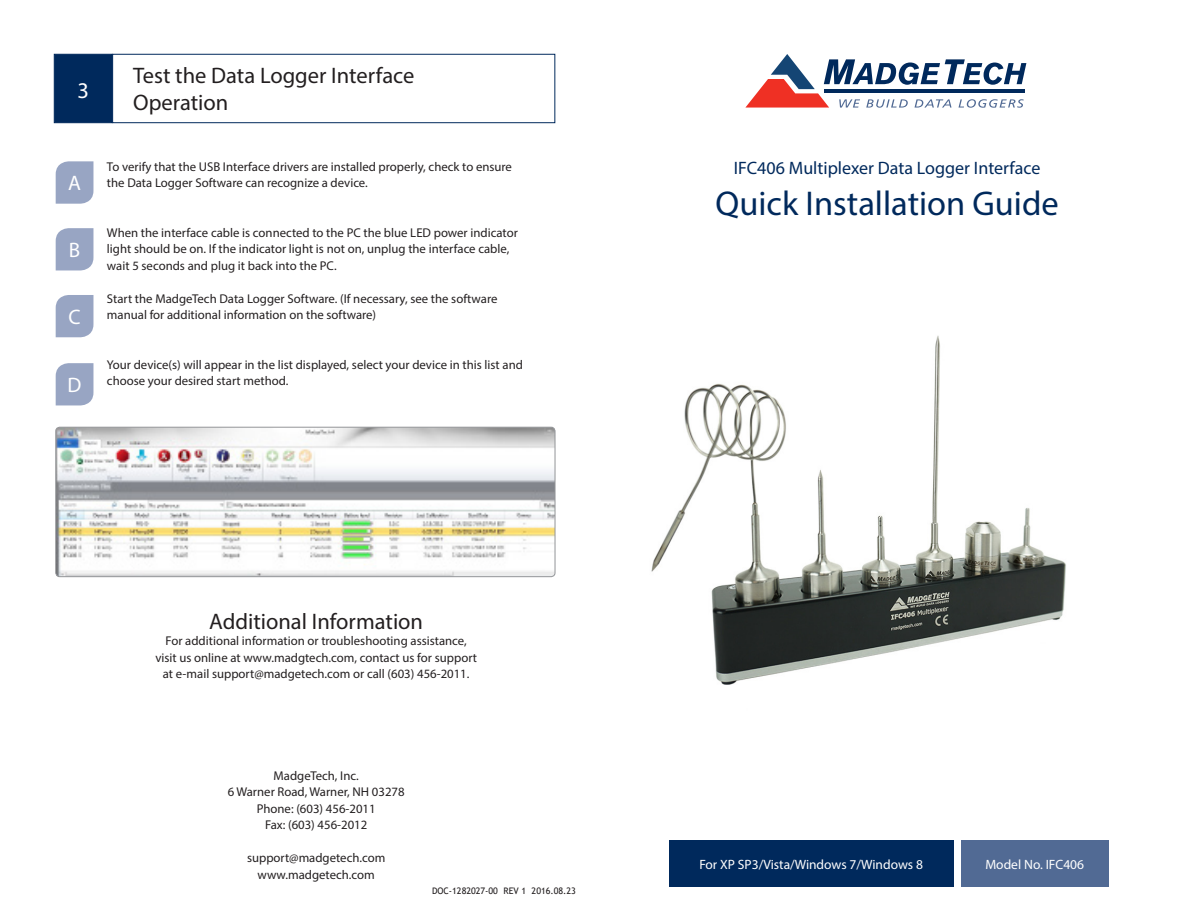
<style>
.page{position:relative;width:1188px;height:918px;background:#fff}
.page>*{position:absolute;margin:0;border:0;box-sizing:border-box;transform-origin:0 0}
.t1{font:34.5px "Myriad Pro";color:#00295c}
.t2{font:22.5px/27px "Myriad Pro";color:#231f20}
.t3{font:22.5px "Myriad Pro";color:#fff}
.t4{font:21px "Myriad Pro";color:#fff}
.t5{font:18px "Myriad Pro";color:#00295c}
.t6{font:13.5px "Myriad Pro";color:#fff}
.t7{font:12.75px/16.5px "Myriad Pro";color:#231f20}
.t8{font:9px "Trebuchet MS";color:#231f20}
</style>
<div class="page">
<svg style="left:745px;top:54px;width:281px;height:54px"></svg>
<hr style="left:824px;top:89px;width:200px;height:4px;background:#00295c">
<div style="left:669px;top:840px;width:284px;height:47px;background:#00295c"></div>
<div style="left:961px;top:840px;width:147px;height:47px;background:#516a94"></div>
<div style="left:54px;top:54px;width:58px;height:69px;background:#00295c;border:1px solid #00295c"></div>
<div style="left:112px;top:54px;width:443px;height:69px;border:1px solid #00295c"></div>
<svg style="left:56px;top:161px;width:37px;height:43px;background:#9da9c6"></svg>
<div style="left:56px;top:228px;width:37px;height:42px;background:#98a5c3"></div>
<div style="left:56px;top:295px;width:37px;height:42px;background:#98a5c3"></div>
<div style="left:56px;top:363px;width:37px;height:42px;background:#98a5c3"></div>
<img style="left:56px;top:427px;width:499px;height:150px">
<div style="left:56px;top:427px;width:499px;height:150px;border:1px solid #939598;border-radius:4px"></div>
<img style="left:651px;top:335px;width:415px;height:350px">
<p class="t3" style="left:77px;top:76px;width:13px">3</p>
<p class="t4" style="left:68px;top:170px;width:14px">A</p>
<p class="t4" style="left:69px;top:237px;width:13px">B</p>
<p class="t4" style="left:68px;top:304px;width:14px">C</p>
<p class="t4" style="left:67px;top:372px;width:15px">D</p>
<p class="t2" style="left:133px;top:62px;width:283px">Test the Data Logger Interface<br>Operation</p>
<p class="t7" style="left:107px;top:158px;width:407px">To verify that the USB Interface drivers are installed properly, check to ensure the Data Logger Software can recognize a device.</p>
<p class="t7" style="left:107px;top:224px;width:412px">When the interface cable is connected to the PC the blue LED power indicator light should be on. If the indicator light is not on, unplug the interface cable, wait 5 seconds and plug it back into the PC.</p>
<p class="t7" style="left:107px;top:290px;width:392px">Start the MadgeTech Data Logger Software. (If necessary, see the software manual for additional information on the software)</p>
<p class="t7" style="left:107px;top:356px;width:418px">Your device(s) will appear in the list displayed, select your device in this list and choose your desired start method.</p>
<p class="t2" style="left:209px;top:608px;width:215px">Additional Information</p>
<p class="t7" style="left:155px;top:633px;width:323px;text-align:center">For additional information or troubleshooting assistance, visit us online at www.madgtech.com, contact us for support at e-mail support@madgetech.com or call (603) 456-2011.</p>
<p class="t7" style="left:274px;top:767px;width:87px">MadgeTech, Inc.</p>
<p class="t7" style="left:228px;top:783px;width:178px">6 Warner Road, Warner, NH 03278</p>
<p class="t7" style="left:257px;top:800px;width:120px">Phone: (603) 456-2011</p>
<p class="t7" style="left:265px;top:816px;width:104px">Fax: (603) 456-2012</p>
<p class="t7" style="left:247px;top:849px;width:140px">support@madgetech.com</p>
<p class="t7" style="left:258px;top:866px;width:119px">www.madgetech.com</p>
<p class="t8" style="left:432px;top:885px;width:145px">DOC-1282027-00 REV 1 2016.08.23</p>
<p class="t5" style="left:734px;top:157px;width:308px">IFC406 Multiplexer Data Logger Interface</p>
<p class="t1" style="left:716px;top:183px;width:345px">Quick Installation Guide</p>
<p class="t6" style="left:699px;top:856px;width:225px">For XP SP3/Vista/Windows 7/Windows 8</p>
<p class="t6" style="left:985px;top:856px;width:100px">Model No. IFC406</p>
</div>
